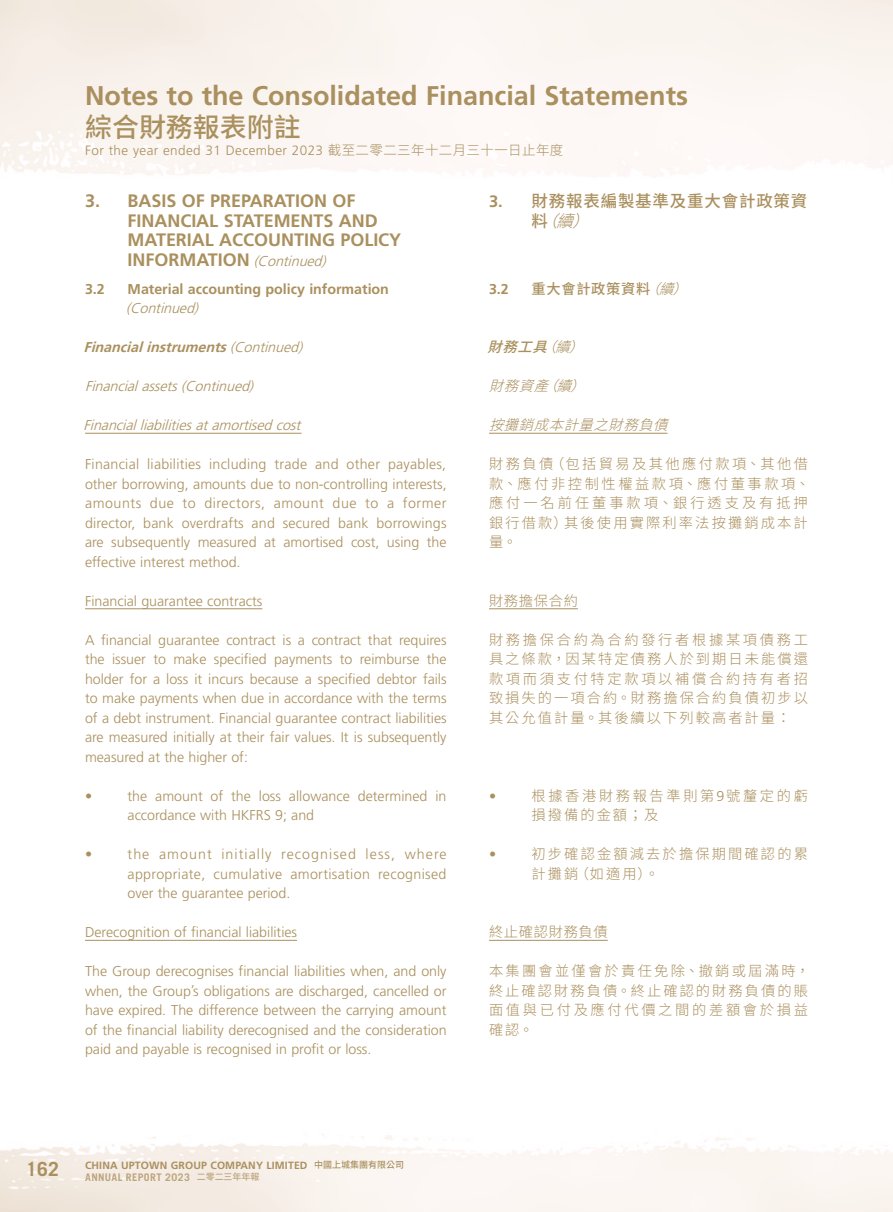
<style>
.page{position:relative;width:893px;height:1212px;background:#fff}
.page>*{position:absolute;margin:0;border:0;box-sizing:border-box;transform-origin:0 0}
.t1{font:700 27px "Frutiger LT Std";color:#aa905e}
.t2{font:500 27px "Source Han Sans TC";color:#aa905e}
.t3{font:700 19.5px "Trade Gothic LT Std";color:#aa905e}
.Heading_1{font:700 18px/19.5px "Frutiger LT Std";color:#aa905e}
.C_Heading_1{font:500 16.5px/19.5px "Source Han Sans TC";letter-spacing:.05em;color:#aa905e}
.Body_Text{font:300 14.25px/19.5px "Frutiger LT Std";color:#aa905e;text-align:justify}
.C_Body_Text{font:300 14.25px/19.5px "Source Han Sans TC";letter-spacing:.15em;color:#aa905e;text-align:justify}
.C_Body_Text-2{font:300 14.25px/19.5px "Source Han Sans TC";letter-spacing:.17em;color:#aa905e}
.Heading_5{font:300 14.25px "Frutiger LT Std";color:#aa905e}
.Heading_2{font:700 14.25px/19.5px "Frutiger LT Std";color:#aa905e}
.Heading_6{font:italic 300 14.25px "Frutiger LT Std";color:#aa905e}
.Heading_3{font:italic 700 14.25px "Frutiger LT Std";color:#aa905e}
.Heading_4{font:italic 300 14.25px "Frutiger LT Std";color:#aa905e}
.C_Body_Text-3{font:300 14.25px/19.5px "Source Han Sans TC";letter-spacing:.185em;color:#aa905e}
.C_Heading_5{font:300 14.25px "Source Han Sans TC";letter-spacing:.05em;color:#aa905e}
.Heading_6-2{font:italic 300 14.25px "Source Han Sans TC";color:#aa905e}
.C_Heading_2{font:500 14.25px "Source Han Sans TC";letter-spacing:.05em;color:#aa905e}
.C_Heading_3{font:italic 500 14.25px "Source Han Sans TC";color:#aa905e}
.C_Heading_4{font:italic 300 14.25px "Source Han Sans TC";color:#aa905e}
.C_Heading_2-2{font:700 14.25px "Frutiger LT Std";color:#aa905e}
.C_Body_Text-4{font:300 14.25px "Frutiger LT Std";color:#aa905e}
.t4{font:300 13.5px "Frutiger LT Std";letter-spacing:.03em;color:#aa905e}
.t5{font:700 10.5px "Frutiger LT Std";letter-spacing:.015em;color:#aa905e}
.t6{font:700 10.5px "Trade Gothic LT Std";letter-spacing:.045em;color:#bda57d}
.s1{font-family:"Source Han Sans TC"}
.s2{font-weight:300;font-style:italic;font-size:14.25px}
.s3{font-weight:300;font-style:italic}
.s4{font-weight:300}
.s5{font-family:"Source Han Sans TC";font-weight:500;font-size:9px}
.s6{font-family:"Frutiger LT Std";font-weight:700}
.s7{font-family:"Frutiger LT Std"}
</style>
<div class="page">
<hr style="left:489px;top:433px;width:178px;height:1px;background:#aa905e">
<hr style="left:489px;top:608px;width:89px;height:1px;background:#aa905e">
<hr style="left:489px;top:940px;width:119px;height:1px;background:#aa905e">
<hr style="left:85px;top:433px;width:216px;height:1px;background:#aa905e">
<hr style="left:85px;top:608px;width:177px;height:1px;background:#aa905e">
<hr style="left:85px;top:940px;width:212px;height:1px;background:#aa905e">
<h1 class="t1" style="left:85px;top:80px;width:604px">Notes to the Consolidated Financial Statements</h1>
<h1 class="t2" style="left:85px;top:112px;width:217px">綜合財務報表附註</h1>
<p class="t4" style="left:85px;top:142px;width:480px">For the year ended 31 December 2023 <span class="s1">截至二零二三年十二月三十一日止年度</span></p>
<p class="Heading_1" style="left:128px;top:191px;width:275px;text-indent:-43px">3. BASIS OF PREPARATION OF<br>FINANCIAL STATEMENTS AND<br>MATERIAL ACCOUNTING POLICY<br>I N F O R M AT I O N <span class="s2">(Continued)</span></p>
<p class="Heading_2" style="left:85px;top:279px;width:21px">3.2</p>
<p class="Heading_2" style="left:126px;top:279px;width:264px">Material accounting policy information <span class="s3">(Continued)</span></p>
<p class="Heading_3" style="left:84px;top:339px;width:224px">Financialinstruments<span class="s4">(Continued)</span></p>
<p class="Heading_4" style="left:85px;top:378px;width:174px">Financialassets(Continued)</p>
<p class="Heading_6" style="left:84px;top:417px;width:223px">Financialliabilitiesatamortisedcost</p>
<p class="Body_Text" style="left:85px;top:455px;width:363px">Financial liabilities including trade and other payables, other borrowing, amounts due to non-controlling interests, amounts due to directors, amount due to a former director, bank overdrafts and secured bank borrowings are subsequently measured at amortised cost, using the effective interest method.</p>
<p class="Heading_5" style="left:85px;top:593px;width:179px">Financial guarantee contracts</p>
<p class="Body_Text" style="left:85px;top:630px;width:363px">A financial guarantee contract is a contract that requires the issuer to make specified payments to reimburse the holder for a loss it incurs because a specified debtor fails to make payments when due in accordance with the terms of a debt instrument. Financial guarantee contract liabilities are measured initially at their fair values. It is subsequently measured at the higher of:</p>
<p class="Body_Text" style="left:85px;top:786px;width:9px">•</p>
<p class="Body_Text" style="left:128px;top:786px;width:320px">the amount of the loss allowance determined in accordance with HKFRS 9; and</p>
<p class="Body_Text" style="left:85px;top:845px;width:9px">•</p>
<p class="Body_Text" style="left:128px;top:845px;width:321px">the amount initially recognised less, where appropriate, cumulative amortisation recognised over the guarantee period.</p>
<p class="Heading_5" style="left:85px;top:924px;width:214px">Derecognition of financial liabilities</p>
<p class="Body_Text" style="left:85px;top:962px;width:363px">The Group derecognises financial liabilities when, and only when, the Group’s obligations are discharged, cancelled or have expired. The difference between the carrying amount of the financial liability derecognised and the consideration paid and payable is recognised in profit or loss.</p>
<h2 class="t3" style="left:26px;top:1156px;width:34px">162</h2>
<p class="t5" style="left:85px;top:1159px;width:321px">CHINA UPTOWN GROUP COMPANY LIMITED <span class="s5">中國上城集團有限公司</span></p>
<p class="t6" style="left:85px;top:1170px;width:176px">ANNUAL REPORT 2023 <span class="s5">二零二三年年報</span></p>
<p class="C_Heading_1" style="left:531px;top:192px;width:277px;text-indent:-43px"><span class="s6">3.</span> 財務報表編製基準及重大會計政策資料<span class="s3">（續）</span></p>
<p class="C_Heading_2-2" style="left:489px;top:280px;width:21px">3.2</p>
<p class="C_Heading_2" style="left:531px;top:280px;width:168px">重大會計政策資料<span class="s3">（續）</span></p>
<p class="C_Heading_3" style="left:488px;top:339px;width:108px">財務工具<span class="s4">（續）</span></p>
<p class="C_Heading_4" style="left:489px;top:378px;width:108px">財務資產（續）</p>
<p class="Heading_6-2" style="left:489px;top:417px;width:191px">按攤銷成本計量之財務負債</p>
<p class="C_Body_Text-2" style="left:489px;top:455px;width:322px">財務負債（包括貿易及其他應付款項、其他借款、應付非控制性權益款項、應付董事款項、應付一名前任董事款項、銀行透支及有抵押銀行借款）其後使用實際利率法按攤銷成本計量。</p>
<p class="C_Heading_5" style="left:489px;top:592px;width:90px">財務擔保合約</p>
<p class="C_Body_Text" style="left:489px;top:630px;width:320px">財務擔保合約為合約發行者根據某項債務工具之條款，因某特定債務人於到期日未能償還款項而須支付特定款項以補償合約持有者招致損失的一項合約。財務擔保合約負債初步以其公允值計量。其後續以下列較高者計量：</p>
<p class="C_Body_Text-4" style="left:489px;top:788px;width:9px">•</p>
<p class="C_Body_Text-3" style="left:531px;top:786px;width:278px">根據香港財務報告準則第<span class="s7">9</span>號釐定的虧損撥備的金額；及</p>
<p class="C_Body_Text-4" style="left:489px;top:846px;width:9px">•</p>
<p class="C_Body_Text" style="left:531px;top:845px;width:278px">初步確認金額減去於擔保期間確認的累計攤銷（如適用）。</p>
<p class="C_Heading_5" style="left:489px;top:924px;width:120px">終止確認財務負債</p>
<p class="C_Body_Text" style="left:489px;top:962px;width:322px">本集團會並僅會於責任免除、撤銷或屆滿時，終止確認財務負債。終止確認的財務負債的賬面值與已付及應付代價之間的差額會於損益確認。</p>
</div>
